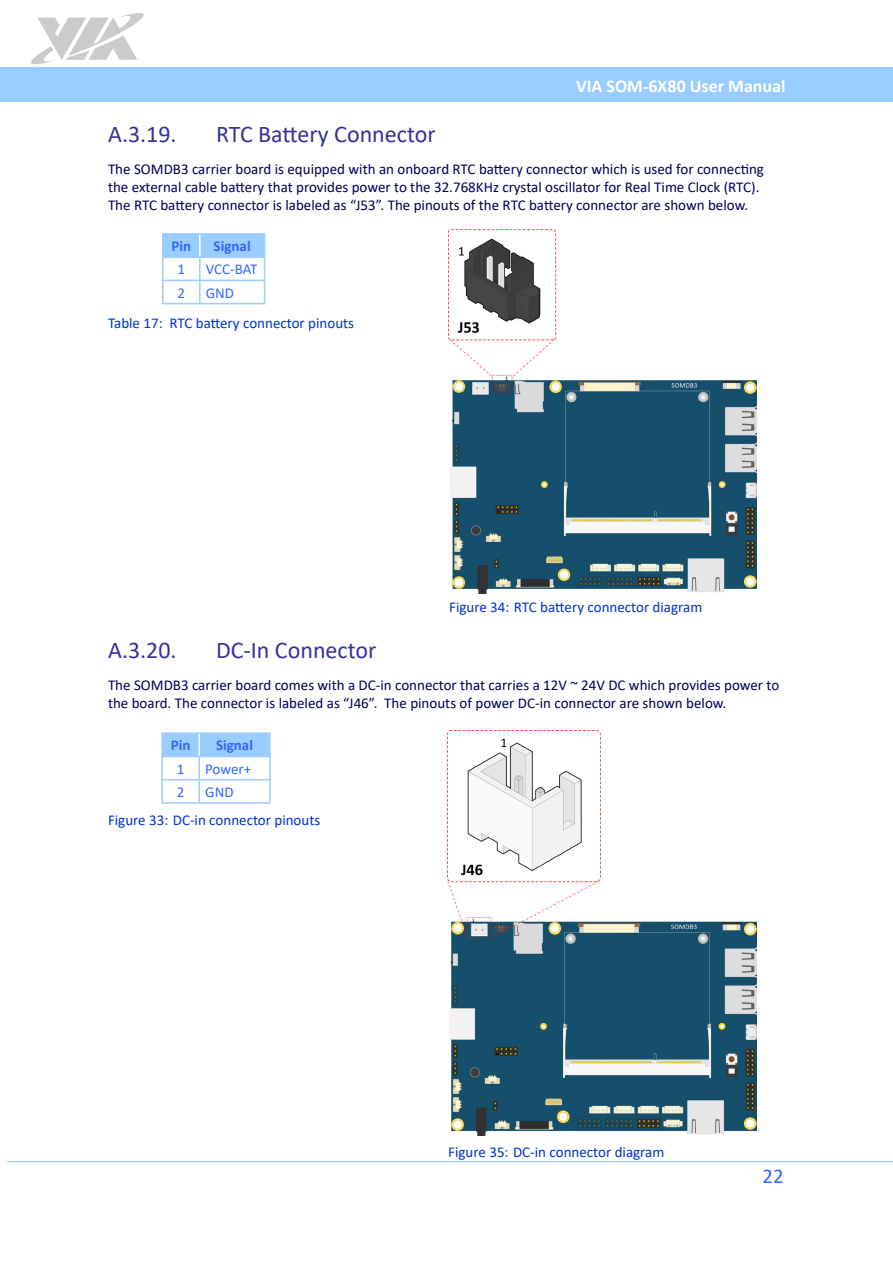
<style>
.page{position:relative;width:893px;height:1263px;background:#fff}
.page>*{position:absolute;margin:0;border:0;box-sizing:border-box;transform-origin:0 0}
.t1{font:24px "Calibri";color:#339}
.t2{font:21px "Calibri";color:#36f}
.t3{font:700 18px "Calibri";color:#fff}
.Body_Text{font:15px/18px "Calibri";color:#000058}
.t4{font:15px "Calibri";color:#03c}
.Table_Text{font:15px "Calibri";color:#36f}
.Table_Heading{font:700 15px "Calibri";color:#36f}
</style>
<div class="page">
<div style="left:0;top:68px;width:893px;height:34px;background:#9cf"></div>
<svg style="left:31px;top:13px;width:113px;height:51px"></svg>
<hr style="left:7px;top:1161px;width:886px;height:1px;background:#9cf">
<hr style="left:162px;top:281px;width:2px;height:22px;background:#9cf">
<hr style="left:162px;top:303px;width:38px;height:1px;background:#9cf">
<hr style="left:200px;top:303px;width:65px;height:1px;background:#9cf">
<hr style="left:162px;top:233px;width:38px;height:2px;background:#9cf">
<hr style="left:162px;top:235px;width:2px;height:21px;background:#9cf">
<hr style="left:200px;top:233px;width:65px;height:2px;background:#9cf">
<hr style="left:162px;top:256px;width:38px;height:2px;background:#9cf">
<hr style="left:162px;top:258px;width:2px;height:22px;background:#9cf">
<svg style="left:163px;top:234px;width:102px;height:69px"></svg>
<hr style="left:162px;top:280px;width:38px;height:1px;background:#9cf">
<hr style="left:200px;top:280px;width:65px;height:1px;background:#9cf">
<hr style="left:199px;top:235px;width:2px;height:21px;background:#fff">
<img style="left:448px;top:230px;width:308px;height:363px">
<img style="left:448px;top:731px;width:308px;height:404px">
<div style="left:163px;top:734px;width:106px;height:22px;background:#9cf"></div>
<hr style="left:161px;top:780px;width:2px;height:22px;background:#9cf">
<hr style="left:198px;top:780px;width:2px;height:22px;background:#9cf">
<hr style="left:269px;top:780px;width:2px;height:22px;background:#9cf">
<hr style="left:161px;top:802px;width:38px;height:2px;background:#9cf">
<hr style="left:199px;top:802px;width:72px;height:2px;background:#9cf">
<hr style="left:161px;top:732px;width:38px;height:2px;background:#9cf">
<hr style="left:161px;top:734px;width:2px;height:22px;background:#9cf">
<hr style="left:199px;top:732px;width:72px;height:2px;background:#9cf">
<hr style="left:269px;top:734px;width:2px;height:22px;background:#9cf">
<hr style="left:161px;top:756px;width:38px;height:1px;background:#9cf">
<hr style="left:161px;top:757px;width:2px;height:22px;background:#9cf">
<hr style="left:199px;top:756px;width:72px;height:1px;background:#9cf">
<hr style="left:198px;top:757px;width:2px;height:22px;background:#9cf">
<hr style="left:269px;top:757px;width:2px;height:22px;background:#9cf">
<hr style="left:161px;top:779px;width:38px;height:1px;background:#9cf">
<hr style="left:199px;top:779px;width:72px;height:1px;background:#9cf">
<hr style="left:198px;top:734px;width:2px;height:22px;background:#fff">
<p class="t3" style="left:576px;top:73px;width:211px">VIA SOM-6X80 User Manual</p>
<p class="t1" style="left:108px;top:118px;width:70px">A.3.19.</p>
<p class="t1" style="left:216px;top:118px;width:221px">RTC Battery Connector</p>
<p class="Body_Text" style="left:108px;top:159px;width:657px">The SOMDB3 carrier board is equipped with an onboard RTC battery connector which is used for connecting the external cable battery that provides power to the 32.768KHz crystal oscillator for Real Time Clock (RTC).<br>The RTC battery connector is labeled as “J53”. The pinouts of the RTC battery connector are shown below.</p>
<p class="Table_Heading" style="left:171px;top:236px;width:21px">Pin</p>
<p class="Table_Heading" style="left:214px;top:236px;width:39px">Signal</p>
<p class="Table_Text" style="left:177px;top:259px;width:9px">1</p>
<p class="Table_Text" style="left:206px;top:259px;width:53px">VCC-BAT</p>
<p class="Table_Text" style="left:177px;top:282px;width:9px">2</p>
<p class="Table_Text" style="left:206px;top:282px;width:30px">GND</p>
<p class="t4" style="left:108px;top:313px;width:248px">Table 17: RTC battery connector pinouts</p>
<p class="t4" style="left:449px;top:596px;width:255px">Figure 34: RTC battery connector diagram</p>
<p class="t1" style="left:108px;top:634px;width:70px">A.3.20.</p>
<p class="t1" style="left:216px;top:634px;width:162px">DC-In Connector</p>
<p class="Body_Text" style="left:108px;top:675px;width:673px">The SOMDB3 carrier board comes with a DC-in connector that carries a 12V ~ 24V DC which provides power to the board. The connector is labeled as “J46”. The pinouts of power DC-in connector are shown below.</p>
<p class="Table_Heading" style="left:171px;top:735px;width:21px">Pin</p>
<p class="Table_Heading" style="left:216px;top:735px;width:39px">Signal</p>
<p class="Table_Text" style="left:177px;top:758px;width:9px">1</p>
<p class="Table_Text" style="left:205px;top:758px;width:48px">Power+</p>
<p class="Table_Text" style="left:177px;top:781px;width:9px">2</p>
<p class="Table_Text" style="left:205px;top:781px;width:30px">GND</p>
<p class="t4" style="left:108px;top:809px;width:214px">Figure 33: DC-in connector pinouts</p>
<p class="t4" style="left:448px;top:1141px;width:218px">Figure 35: DC-in connector diagram</p>
<h2 class="t2" style="left:762px;top:1161px;width:23px">22</h2>
</div>
